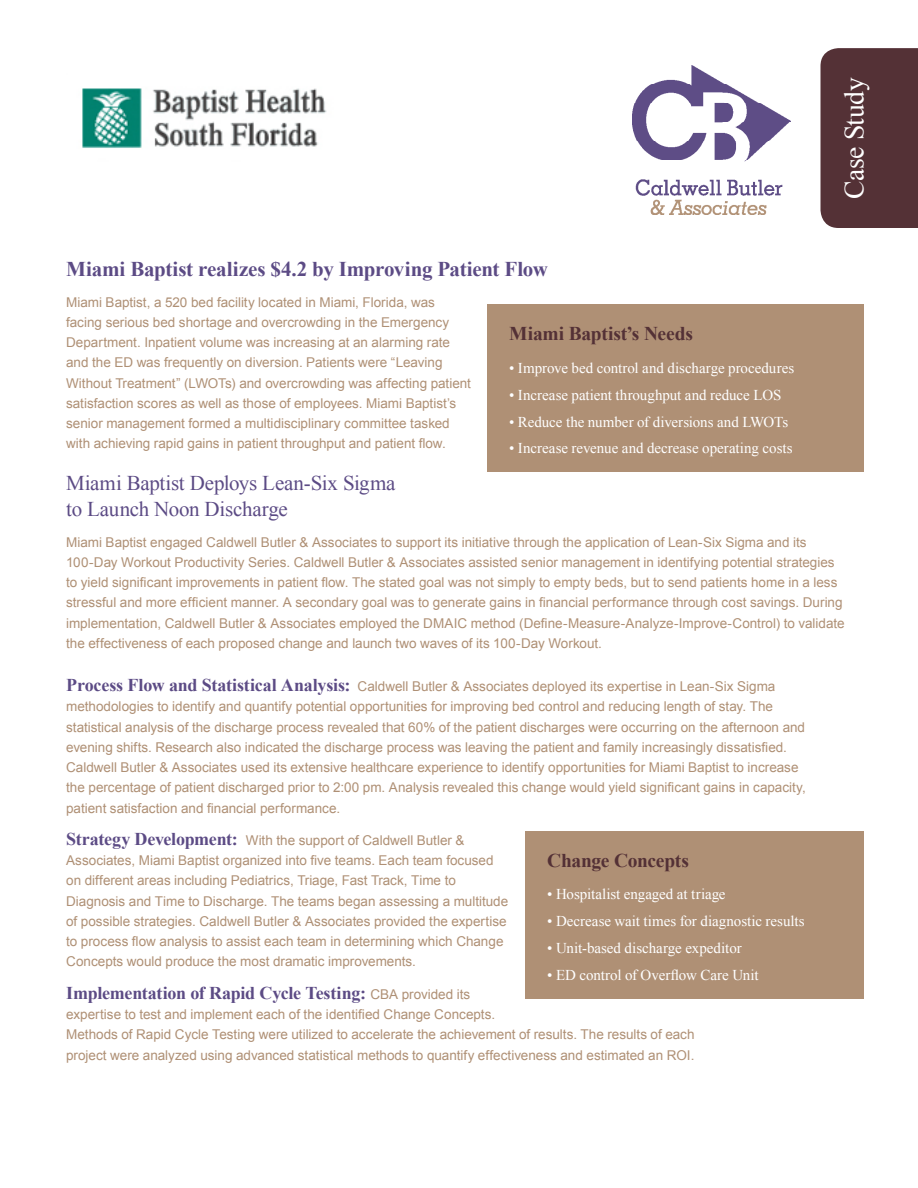
<style>
.page{position:relative;width:918px;height:1188px;background:#fff}
.page>*{position:absolute;margin:0;border:0;box-sizing:border-box;transform-origin:0 0}
.t1{font:27.6px "Times New Roman";letter-spacing:-.02em;color:#fff}
.t2{font:21px/25.5px "Times New Roman";letter-spacing:-.01em;color:#5c4b85}
.t3{font:700 21px "Times New Roman";letter-spacing:-.015em;color:#5c4b85}
.t4{font:700 19.5px "Times New Roman";letter-spacing:-.01em;color:#543136}
.t5{font:700 18px "Times New Roman";letter-spacing:-.015em;color:#5c4b85}
.t6{font:15px "Times New Roman";letter-spacing:-.005em;color:#fff}
.t7{font:13.5px/20.2px "Arial";color:#af9075}
.s1{font-family:"Times New Roman";font-weight:700;font-size:18px;color:#5c4b85}
.s2{font-family:"Arial";font-weight:400;font-size:13.5px;color:#af9075}
</style>
<div class="page">
<div style="left:488px;top:304px;width:376px;height:168px;background:#af9075"></div>
<div style="left:526px;top:831px;width:338px;height:168px;background:#af9075"></div>
<div style="left:820px;top:48px;width:98px;height:180px;background:#543136"></div>
<img style="left:82px;top:88px;width:245px;height:60px">
<img style="left:632px;top:65px;width:159px;height:150px">
<p class="t1" style="left:836px;top:199px;width:123px;rotate:-90deg">Case Study</p>
<p class="t3" style="left:66px;top:254px;width:483px">Miami Baptist realizes $4.2 by Improving Patient Flow</p>
<p class="t7" style="left:66px;top:292px;width:406px">Miami Baptist, a 520 bed facility located in Miami, Florida, was facing serious bed shortage and overcrowding in the Emergency Department. Inpatient volume was increasing at an alarming rate and the ED was frequently on diversion. Patients were “Leaving Without Treatment” (LWOTs) and overcrowding was affecting patient satisfaction scores as well as those of employees. Miami Baptist’s senior management formed a multidisciplinary committee tasked with achieving rapid gains in patient throughput and patient flow.</p>
<p class="t2" style="left:66px;top:470px;width:331px">Miami Baptist Deploys Lean-Six Sigma to Launch Noon Discharge</p>
<p class="t7" style="left:66px;top:532px;width:780px">Miami Baptist engaged Caldwell Butler &amp; Associates to support its initiative through the application of Lean-Six Sigma and its 100-Day Workout Productivity Series. Caldwell Butler &amp; Associates assisted senior management in identifying potential strategies to yield significant improvements in patient flow. The stated goal was not simply to empty beds, but to send patients home in a less stressful and more efficient manner. A secondary goal was to generate gains in financial performance through cost savings. During implementation, Caldwell Butler &amp; Associates employed the DMAIC method (Define-Measure-Analyze-Improve-Control) to validate the effectiveness of each proposed change and launch two waves of its 100-Day Workout.</p>
<p class="t7" style="left:66px;top:676px;width:741px"><span class="s1">Process Flow and Statistical Analysis:</span> Caldwell Butler &amp; Associates deployed its expertise in Lean-Six Sigma methodologies to identify and quantify potential opportunities for improving bed control and reducing length of stay. The statistical analysis of the discharge process revealed that 60% of the patient discharges were occurring on the afternoon and evening shifts. Research also indicated the discharge process was leaving the patient and family increasingly dissatisfied.<br>Caldwell Butler &amp; Associates used its extensive healthcare experience to identify opportunities for Miami Baptist to increase the percentage of patient discharged prior to 2:00 pm. Analysis revealed this change would yield significant gains in capacity, patient satisfaction and financial performance.</p>
<p class="t7" style="left:66px;top:830px;width:444px"><span class="s1">Strategy Development:</span> With the support of Caldwell Butler &amp; Associates, Miami Baptist organized into five teams. Each team focused on different areas including Pediatrics, Triage, Fast Track, Time to Diagnosis and Time to Discharge. The teams began assessing a multitude of possible strategies. Caldwell Butler &amp; Associates provided the expertise to process flow analysis to assist each team in determining which Change Concepts would produce the most dramatic improvements.</p>
<p class="t5" style="left:66px;top:980px;width:406px">Implementation of Rapid Cycle Testing: <span class="s2">CBA provided its</span></p>
<p class="t7" style="left:66px;top:1004px;width:630px">expertise to test and implement each of the identified Change Concepts.<br>Methods of Rapid Cycle Testing were utilized to accelerate the achievement of results. The results of each project were analyzed using advanced statistical methods to quantify effectiveness and estimated an ROI.</p>
<p class="t4" style="left:509px;top:320px;width:185px">Miami Baptist’s Needs</p>
<p class="t6" style="left:509px;top:358px;width:287px">• Improve bed control and discharge procedures</p>
<p class="t6" style="left:509px;top:385px;width:274px">• Increase patient throughput and reduce LOS</p>
<p class="t6" style="left:509px;top:411px;width:281px">• Reduce the number of diversions and LWOTs</p>
<p class="t6" style="left:509px;top:438px;width:285px">• Increase revenue and decrease operating costs</p>
<p class="t4" style="left:547px;top:847px;width:143px">Change Concepts</p>
<p class="t6" style="left:547px;top:884px;width:180px">• Hospitalist engaged at triage</p>
<p class="t6" style="left:547px;top:911px;width:259px">• Decrease wait times for diagnostic results</p>
<p class="t6" style="left:547px;top:938px;width:196px">• Unit-based discharge expeditor</p>
<p class="t6" style="left:547px;top:965px;width:213px">• ED control of Overflow Care Unit</p>
</div>
